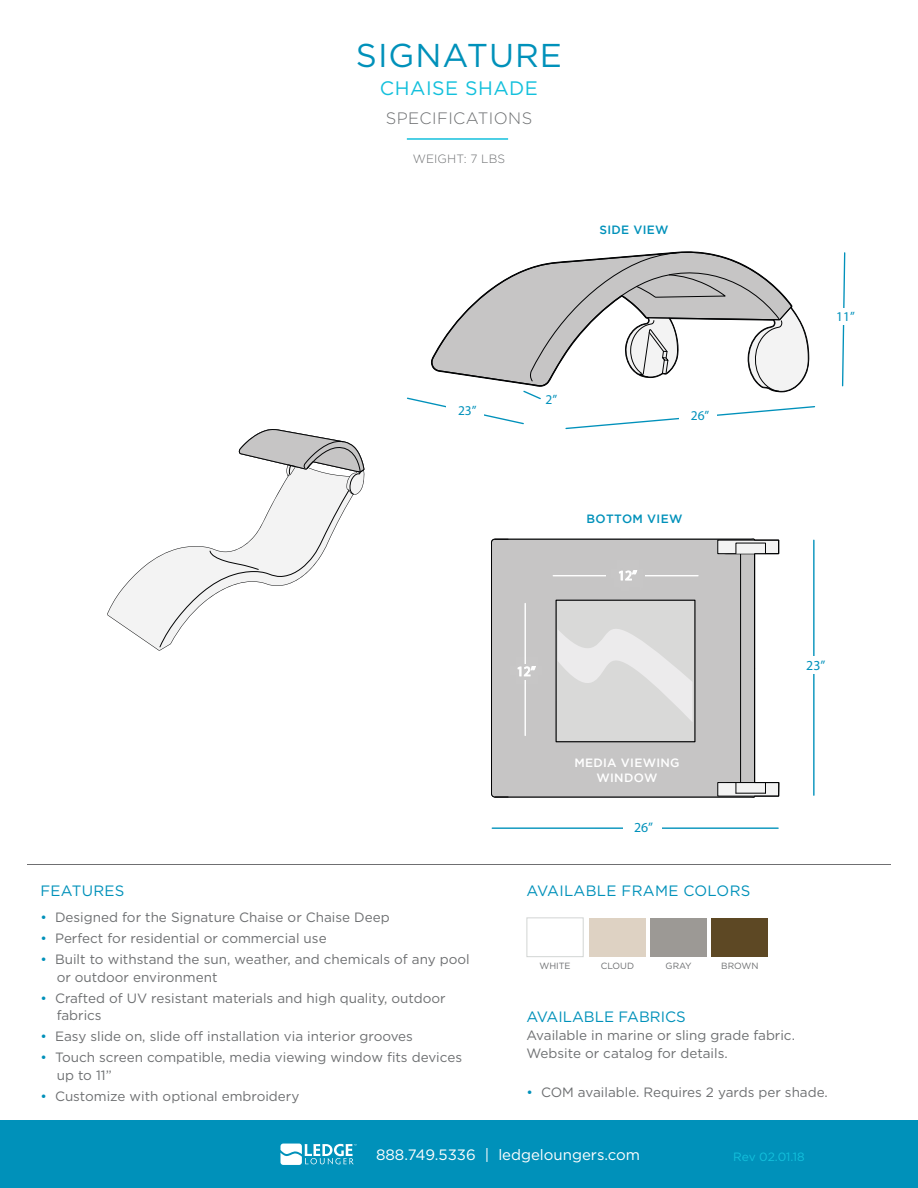
<style>
.page{position:relative;width:918px;height:1188px;background:#fff}
.page>*{position:absolute;margin:0;border:0;box-sizing:border-box;transform-origin:0 0}
.t1{font:33px "Gotham";letter-spacing:.03em;color:#0091ba}
.t2{font:19.5px "Gotham";letter-spacing:.025em;color:#13c0dc}
.t3{font:300 16.5px "Gotham";letter-spacing:.025em;color:#6d6f71}
.t4{font:15px "Gotham";letter-spacing:.01em;color:#0091ba}
.t5{font:15px "Gotham";color:#fff}
.t6{font:13.8px "Myriad Pro";color:#0091bb}
.t7{font:13.5px "Gotham";color:#6d6f71}
.t8{font:13.5px "Myriad Pro";color:#0091bb}
.t9{font:500 12px "Gotham";letter-spacing:.025em;color:#0091ba}
.t10{font:500 12px "Gotham";letter-spacing:.025em;color:#fff}
.t11{font:300 12px "Gotham";letter-spacing:.01em;color:#6d6f71}
.t12{font:12px "Gotham";letter-spacing:-.01em;color:#13c0dc}
.t13{font:9px "Gotham";color:#6d6f71}
.s1{color:#0091ba}
</style>
<div class="page">
<div style="left:0;top:1120px;width:918px;height:68px;background:#0091ba"></div>
<svg style="left:280px;top:1144px;width:77px;height:21px"></svg>
<hr style="left:27px;top:864px;width:864px;height:1px;background:#6f6f71">
<img style="left:841px;top:252px;width:5px;height:135px">
<svg style="left:107px;top:555px;width:59px;height:96px;fill:#f3f3f3"></svg>
<svg style="left:160px;top:429px;width:205px;height:218px"></svg>
<svg style="left:407px;top:251px;width:409px;height:179px"></svg>
<hr style="left:492px;top:827px;width:286px;height:2px;background:#0091bb">
<hr style="left:813px;top:540px;width:2px;height:255px;background:#0091bb">
<img style="left:552px;top:827px;width:183px;height:2px">
<img style="left:813px;top:583px;width:2px;height:167px">
<svg style="left:431px;top:252px;width:349px;height:134px"></svg>
<svg style="left:491px;top:538px;width:289px;height:260px;background:#cbcaca"></svg>
<hr style="left:407px;top:138px;width:101px;height:2px;background:#13c0dc">
<div style="left:589px;top:918px;width:57px;height:39px;background:#ded2c3"></div>
<div style="left:527px;top:917px;width:57px;height:40px;background:#fff;border:1px solid #d2d5d4"></div>
<div style="left:712px;top:918px;width:56px;height:39px;background:#5d4824"></div>
<div style="left:651px;top:918px;width:56px;height:39px;background:#9c9995"></div>
<p class="t1" style="left:356px;top:34px;width:208px">SIGNATURE</p>
<p class="t2" style="left:380px;top:76px;width:160px">CHAISE SHADE</p>
<p class="t3" style="left:386px;top:109px;width:148px">SPECIFICATIONS</p>
<p class="t11" style="left:413px;top:153px;width:94px">WEIGHT: 7 LBS</p>
<p class="t9" style="left:599px;top:223px;width:71px">SIDE VIEW</p>
<p class="t8" style="left:458px;top:403px;width:20px">23”</p>
<p class="t8" style="left:545px;top:391px;width:13px">2”</p>
<p class="t8" style="left:691px;top:408px;width:20px">26”</p>
<p class="t9" style="left:587px;top:511px;width:97px">BOTTOM VIEW</p>
<p class="t8" style="left:836px;top:308px;width:20px">11”</p>
<p class="t4" style="left:40px;top:881px;width:86px">FEATURES</p>
<p class="t7" style="left:40px;top:909px;width:351px"><span class="s1">•</span> Designed for the Signature Chaise or Chaise Deep</p>
<p class="t7" style="left:40px;top:930px;width:288px"><span class="s1">•</span> Perfect for residential or commercial use</p>
<p class="t7" style="left:40px;top:951px;width:431px"><span class="s1">•</span> Built to withstand the sun, weather, and chemicals of any pool</p>
<p class="t7" style="left:57px;top:969px;width:162px">or outdoor environment</p>
<p class="t7" style="left:40px;top:990px;width:407px"><span class="s1">•</span> Crafted of UV resistant materials and high quality, outdoor</p>
<p class="t7" style="left:57px;top:1006px;width:46px">fabrics</p>
<p class="t7" style="left:40px;top:1027px;width:374px"><span class="s1">•</span> Easy slide on, slide off installation via interior grooves</p>
<p class="t7" style="left:40px;top:1048px;width:423px"><span class="s1">•</span> Touch screen compatible, media viewing window fits devices</p>
<p class="t7" style="left:57px;top:1066px;width:57px">up to 11”</p>
<p class="t7" style="left:40px;top:1087px;width:260px"><span class="s1">•</span> Customize with optional embroidery</p>
<p class="t10" style="left:574px;top:756px;width:107px">MEDIA VIEWING</p>
<p class="t10" style="left:596px;top:771px;width:63px">WINDOW</p>
<p class="t6" style="left:634px;top:819px;width:21px">26”</p>
<p class="t4" style="left:526px;top:881px;width:225px">AVAILABLE FRAME COLORS</p>
<p class="t13" style="left:539px;top:960px;width:33px">WHITE</p>
<p class="t13" style="left:601px;top:960px;width:35px">CLOUD</p>
<p class="t13" style="left:666px;top:960px;width:28px">GRAY</p>
<p class="t13" style="left:721px;top:960px;width:39px">BROWN</p>
<p class="t6" style="left:806px;top:657px;width:21px">23”</p>
<p class="t4" style="left:526px;top:1007px;width:161px">AVAILABLE FABRICS</p>
<p class="t7" style="left:526px;top:1027px;width:270px">Available in marine or sling grade fabric.</p>
<p class="t7" style="left:526px;top:1045px;width:203px">Website or catalog for details.</p>
<p class="t7" style="left:526px;top:1084px;width:303px"><span class="s1">•</span> COM available. Requires 2 yards per shade.</p>
<p class="t5" style="left:376px;top:1145px;width:266px">888.749.5336 | ledgeloungers.com</p>
<p class="t12" style="left:733px;top:1149px;width:73px">Rev 02.01.18</p>
</div>
